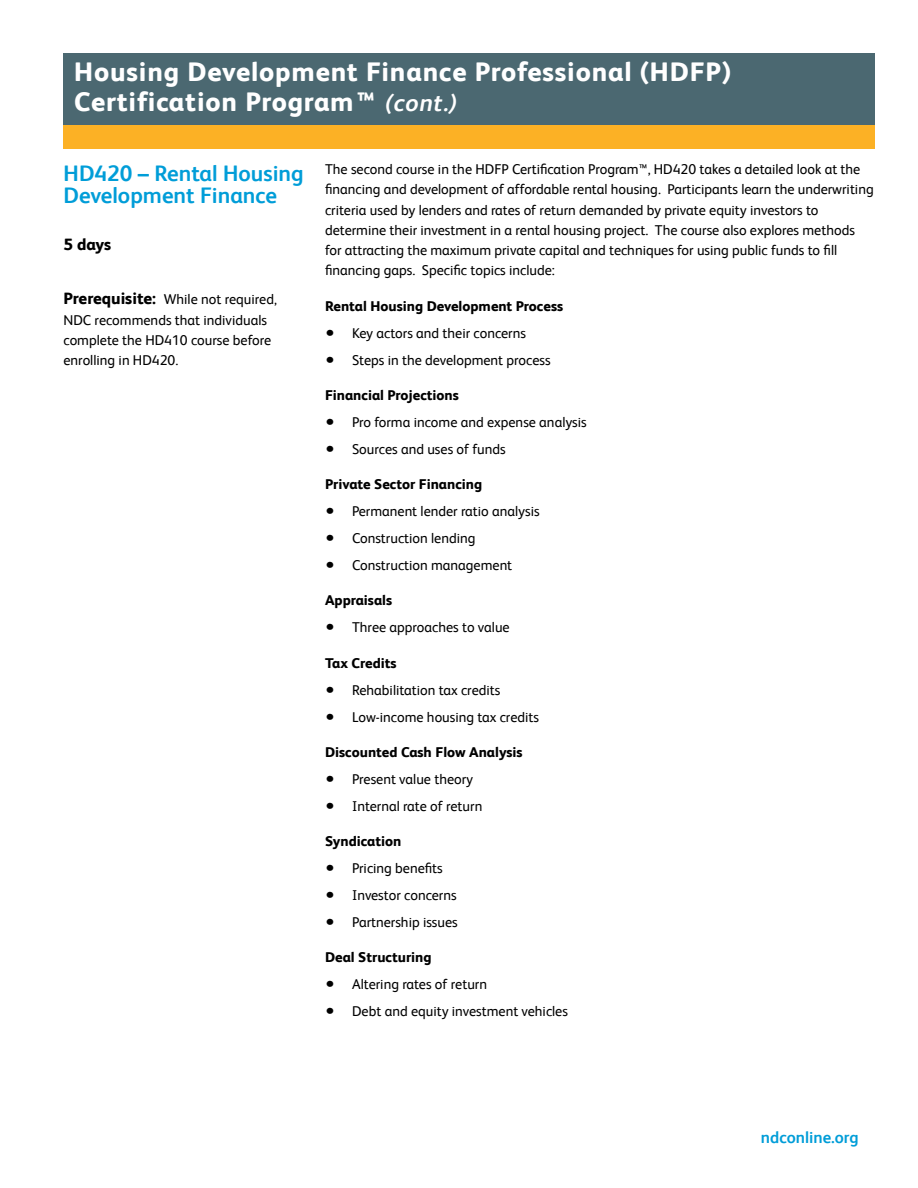
<style>
.page{position:relative;width:918px;height:1188px;background:#fff}
.page>*{position:absolute;margin:0;border:0;box-sizing:border-box;transform-origin:0 0}
.t1{font:800 27px "FS Albert";letter-spacing:.03em;color:#fff}
.body{font:700 22.5px/22.5px "FS Albert";color:#009dd8}
.t2{font:700 16.5px "FS Albert";color:#009dd8}
.body-2{font:800 16.5px "FS Albert";color:#000}
.body-3{font:14.25px/20.2px "FS Albert";color:#000}
.body-4{font:800 14.25px "FS Albert";color:#000}
.s1{font-weight:700;font-style:italic;font-size:24px}
.s2{font-weight:800;font-size:16.5px}
.s3{font-size:19.5px}
</style>
<div class="page">
<div style="left:64px;top:125px;width:811px;height:24px;background:#fcb125"></div>
<div style="left:64px;top:54px;width:811px;height:71px;background:#4b6871"></div>
<p class="t1" style="left:74px;top:60px;width:658px">Housing Development Finance Professional (HDFP)</p>
<p class="t1" style="left:74px;top:90px;width:384px">Certification Program™ <span class="s1">(cont.)</span></p>
<p class="body" style="left:64px;top:163px;width:242px">HD420 – Rental Housing<br>Development Finance</p>
<p class="body-2" style="left:64px;top:237px;width:49px">5 days</p>
<p class="body-3" style="left:64px;top:290px;width:215px"><span class="s2">Prerequisite:</span> While not required,<br>NDC recommends that individuals complete the HD410 course before enrolling in HD420.</p>
<p class="body-3" style="left:325px;top:160px;width:550px">The second course in the HDFP Certification Program™, HD420 takes a detailed look at the financing and development of affordable rental housing. Participants learn the underwriting criteria used by lenders and rates of return demanded by private equity investors to determine their investment in a rental housing project. The course also explores methods for attracting the maximum private capital and techniques for using public funds to fill financing gaps. Specific topics include:</p>
<p class="body-4" style="left:325px;top:299px;width:240px">Rental Housing Development Process</p>
<p class="body-3" style="left:325px;top:323px;width:202px"><span class="s3">•</span> Key actors and their concerns</p>
<p class="body-3" style="left:325px;top:350px;width:227px"><span class="s3">•</span> Steps in the development process</p>
<p class="body-4" style="left:325px;top:388px;width:135px">Financial Projections</p>
<p class="body-3" style="left:325px;top:413px;width:263px"><span class="s3">•</span> Pro forma income and expense analysis</p>
<p class="body-3" style="left:325px;top:440px;width:182px"><span class="s3">•</span> Sources and uses of funds</p>
<p class="body-4" style="left:325px;top:478px;width:159px">Private Sector Financing</p>
<p class="body-3" style="left:325px;top:502px;width:216px"><span class="s3">•</span> Permanent lender ratio analysis</p>
<p class="body-3" style="left:325px;top:529px;width:152px"><span class="s3">•</span> Construction lending</p>
<p class="body-3" style="left:325px;top:556px;width:189px"><span class="s3">•</span> Construction management</p>
<p class="body-4" style="left:325px;top:594px;width:69px">Appraisals</p>
<p class="body-3" style="left:325px;top:618px;width:186px"><span class="s3">•</span> Three approaches to value</p>
<p class="body-4" style="left:325px;top:656px;width:73px">Tax Credits</p>
<p class="body-3" style="left:325px;top:680px;width:177px"><span class="s3">•</span> Rehabilitation tax credits</p>
<p class="body-3" style="left:325px;top:707px;width:216px"><span class="s3">•</span> Low-income housing tax credits</p>
<p class="body-4" style="left:325px;top:745px;width:199px">Discounted Cash Flow Analysis</p>
<p class="body-3" style="left:325px;top:770px;width:150px"><span class="s3">•</span> Present value theory</p>
<p class="body-3" style="left:325px;top:797px;width:159px"><span class="s3">•</span> Internal rate of return</p>
<p class="body-4" style="left:325px;top:835px;width:78px">Syndication</p>
<p class="body-3" style="left:325px;top:859px;width:119px"><span class="s3">•</span> Pricing benefits</p>
<p class="body-3" style="left:325px;top:886px;width:133px"><span class="s3">•</span> Investor concerns</p>
<p class="body-3" style="left:325px;top:913px;width:134px"><span class="s3">•</span> Partnership issues</p>
<p class="body-4" style="left:325px;top:951px;width:108px">Deal Structuring</p>
<p class="body-3" style="left:325px;top:975px;width:163px"><span class="s3">•</span> Altering rates of return</p>
<p class="body-3" style="left:325px;top:1002px;width:244px"><span class="s3">•</span> Debt and equity investment vehicles</p>
<p class="t2" style="left:761px;top:1130px;width:99px">ndconline.org</p>
</div>
